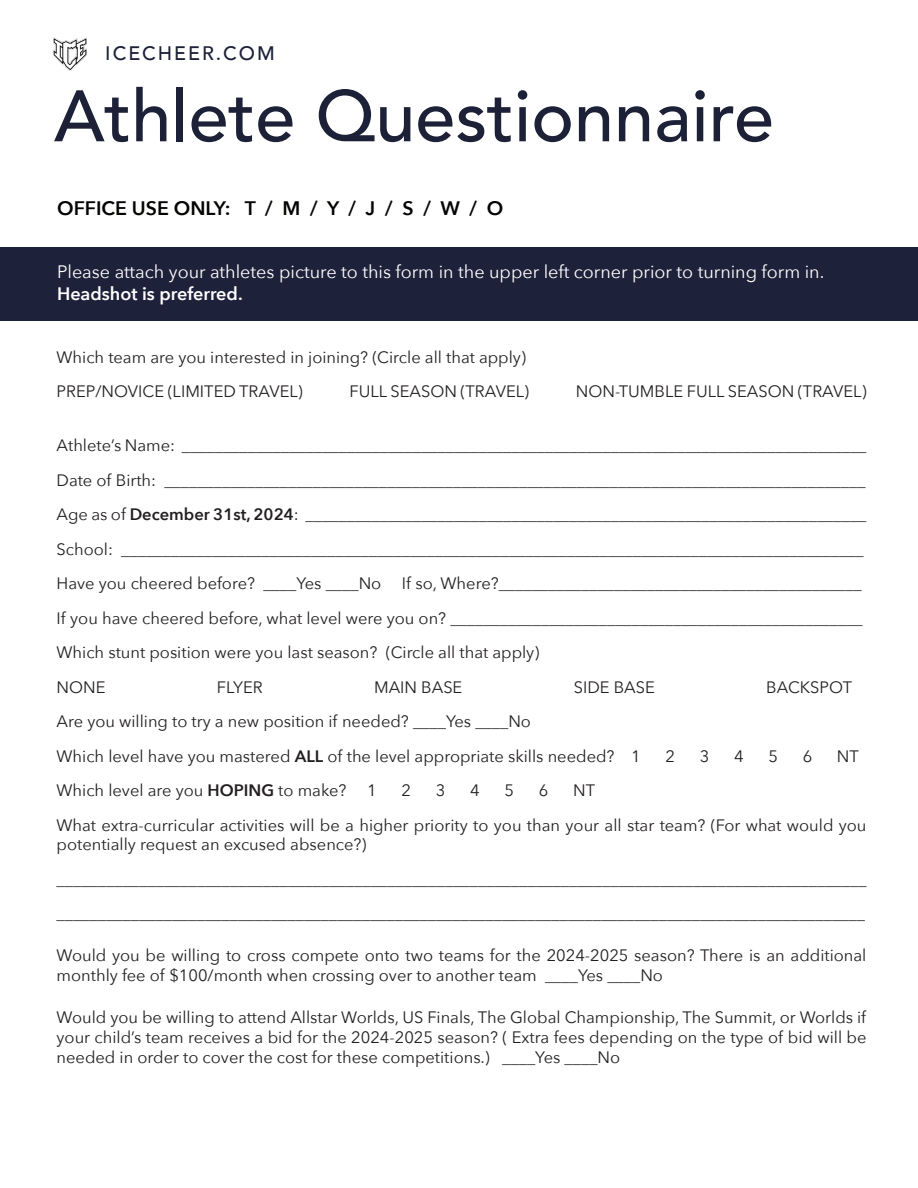
<style>
.page{position:relative;width:918px;height:1188px;background:#fff}
.page>*{position:absolute;margin:0;border:0;box-sizing:border-box;transform-origin:0 0}
.t1{font:500 72px "Avenir";color:#1d2138}
.t2{font:600 19.5px "Avenir Next";color:#040503}
.t3{font:500 19.5px "Avenir";letter-spacing:.1em;color:#1d2138}
.t4{font:18px "Avenir Next";color:#fff}
.t5{font:600 18px "Avenir Next";color:#fff}
.t6{font:16.5px/19.8px "Avenir Next";color:#231f20}
.s1{font-weight:600}
</style>
<div class="page">
<img style="left:54px;top:38px;width:33px;height:33px">
<div style="left:0;top:247px;width:918px;height:74px;background:#1e213a"></div>
<p class="t3" style="left:105px;top:37px;width:171px">ICECHEER.COM</p>
<p class="t1" style="left:54px;top:54px;width:722px">Athlete Questionnaire</p>
<p class="t2" style="left:57px;top:191px;width:448px">OFFICE USE ONLY: T / M / Y / J / S / W / O</p>
<p class="t4" style="left:57px;top:257px;width:769px">Please attach your athletes picture to this form in the upper left corner prior to turning form in.</p>
<p class="t5" style="left:57px;top:278px;width:187px">Headshot is preferred.</p>
<p class="t6" style="left:57px;top:346px;width:471px">Which team are you interested in joining? (Circle all that apply)</p>
<p class="t6" style="left:57px;top:381px;width:248px">PREP/NOVICE (LIMITED TRAVEL)</p>
<p class="t6" style="left:349px;top:381px;width:181px">FULL SEASON (TRAVEL)</p>
<p class="t6" style="left:576px;top:381px;width:292px">NON-TUMBLE FULL SEASON (TRAVEL)</p>
<p class="t6" style="left:57px;top:435px;width:811px">Athlete’s Name: ___________________________________________________________________________________</p>
<p class="t6" style="left:57px;top:469px;width:811px">Date of Birth: _____________________________________________________________________________________</p>
<p class="t6" style="left:57px;top:504px;width:811px">Age as of <span class="s1">December 31st, 2024</span>: ____________________________________________________________________</p>
<p class="t6" style="left:57px;top:538px;width:809px">School: __________________________________________________________________________________________</p>
<p class="t6" style="left:57px;top:573px;width:326px">Have you cheered before? ____Yes ____No</p>
<p class="t6" style="left:402px;top:573px;width:461px">If so, Where?____________________________________________</p>
<p class="t6" style="left:57px;top:607px;width:808px">If you have cheered before, what level were you on? __________________________________________________</p>
<p class="t6" style="left:57px;top:642px;width:484px">Which stunt position were you last season? (Circle all that apply)</p>
<p class="t6" style="left:57px;top:676px;width:51px">NONE</p>
<p class="t6" style="left:217px;top:676px;width:47px">FLYER</p>
<p class="t6" style="left:374px;top:676px;width:90px">MAIN BASE</p>
<p class="t6" style="left:574px;top:676px;width:83px">SIDE BASE</p>
<p class="t6" style="left:766px;top:676px;width:87px">BACKSPOT</p>
<p class="t6" style="left:57px;top:711px;width:476px">Are you willing to try a new position if needed? ____Yes ____No</p>
<p class="t6" style="left:57px;top:745px;width:586px">Which level have you mastered <span class="s1">ALL</span> of the level appropriate skills needed? 1</p>
<p class="t6" style="left:665px;top:745px;width:11px">2</p>
<p class="t6" style="left:700px;top:745px;width:11px">3</p>
<p class="t6" style="left:734px;top:745px;width:11px">4</p>
<p class="t6" style="left:768px;top:745px;width:11px">5</p>
<p class="t6" style="left:803px;top:745px;width:11px">6</p>
<p class="t6" style="left:837px;top:745px;width:24px">NT</p>
<p class="t6" style="left:57px;top:780px;width:292px">Which level are you <span class="s1">HOPING</span> to make?</p>
<p class="t6" style="left:367px;top:780px;width:11px">1</p>
<p class="t6" style="left:402px;top:780px;width:11px">2</p>
<p class="t6" style="left:436px;top:780px;width:11px">3</p>
<p class="t6" style="left:470px;top:780px;width:11px">4</p>
<p class="t6" style="left:504px;top:780px;width:11px">5</p>
<p class="t6" style="left:539px;top:780px;width:11px">6</p>
<p class="t6" style="left:573px;top:780px;width:24px">NT</p>
<p class="t6" style="left:57px;top:814px;width:811px">What extra-curricular activities will be a higher priority to you than your all star team? (For what would you potentially request an excused absence?)</p>
<p class="t6" style="left:57px;top:861px;width:812px;line-height:34.5px">__________________________________________________________________________________________________ __________________________________________________________________________________________________</p>
<p class="t6" style="left:57px;top:945px;width:811px">Would you be willing to cross compete onto two teams for the 2024-2025 season? There is an additional monthly fee of $100/month when crossing over to another team ____Yes ____No</p>
<p class="t6" style="left:57px;top:1007px;width:812px;text-align:justify">Would you be willing to attend Allstar Worlds, US Finals, The Global Championship, The Summit, or Worlds if your child’s team receives a bid for the 2024-2025 season? ( Extra fees depending on the type of bid will be needed in order to cover the cost for these competitions.) ____Yes ____No</p>
</div>
